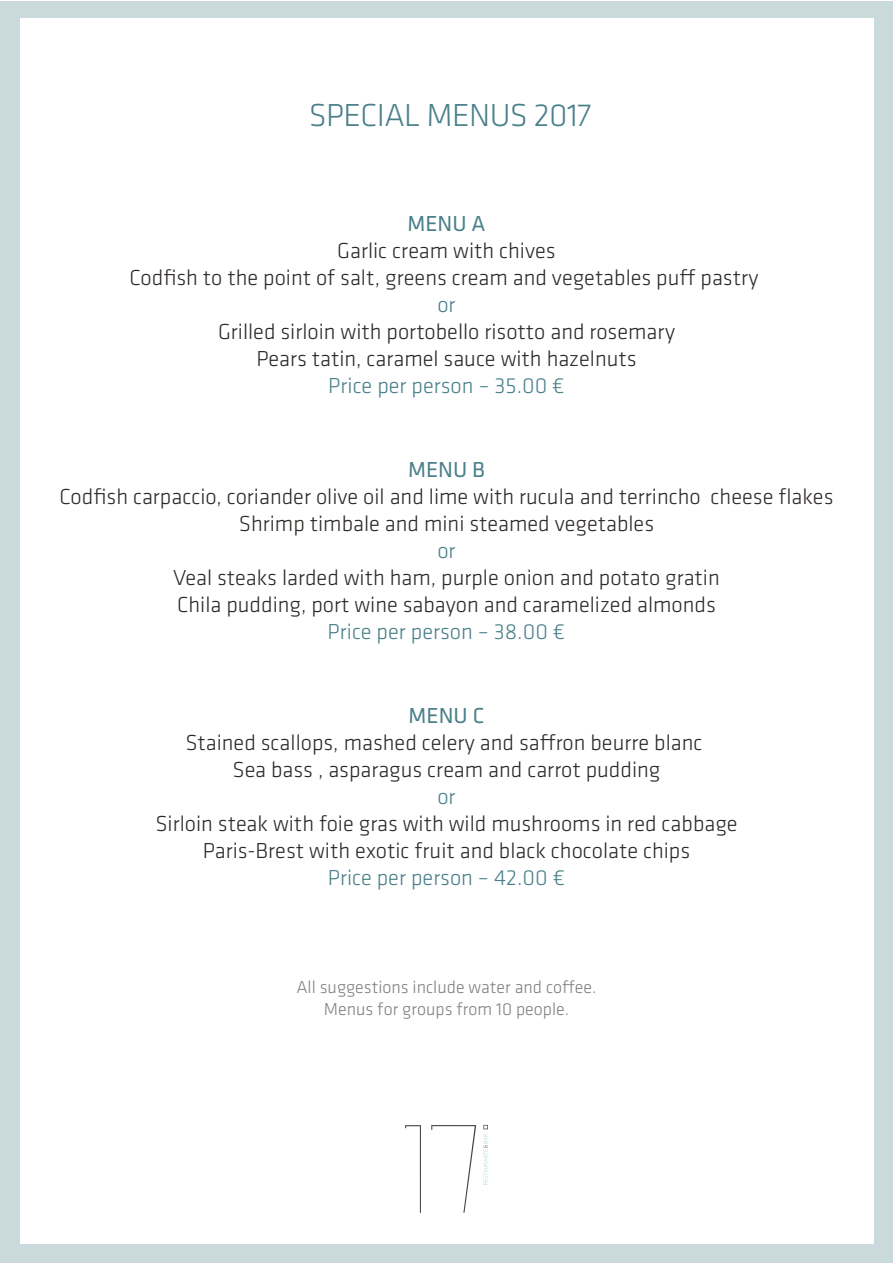
<style>
.page{position:relative;width:893px;height:1263px;background:#fff}
.page>*{position:absolute;margin:0;border:0;box-sizing:border-box;transform-origin:0 0}
.t1{font:300 33px "Klavika";letter-spacing:-.02em;color:#4a808a}
.t2{font:300 22.5px/27px "Klavika";color:#2d2927;text-align:center}
.t3{font:300 22.5px "Klavika";color:#4a808a}
.t4{font:22.5px "Klavika";color:#4a808a}
.t5{font:300 18px/21.6px "Klavika";color:#817f7d;text-align:center}
</style>
<div class="page">
<div style="left:0;top:1px;width:892px;height:1262px;background:#c9d9dc"></div>
<div style="left:20px;top:19px;width:853px;height:1225px;background:#fff"></div>
<svg style="left:405px;top:1125px;width:16px;height:88px"></svg>
<svg style="left:431px;top:1125px;width:45px;height:88px"></svg>
<svg style="left:483px;top:1125px;width:5px;height:60px"></svg>
<h1 class="t1" style="left:309px;top:97px;width:284px">SPECIAL MENUS 2017</h1>
<p class="t4" style="left:407px;top:211px;width:80px">MENU A</p>
<p class="t2" style="left:129px;top:238px;width:631px">Garlic cream with chives<br>Codfish to the point of salt, greens cream and vegetables puff pastry</p>
<p class="t3" style="left:437px;top:292px;width:20px">or</p>
<p class="t2" style="left:218px;top:319px;width:458px">Grilled sirloin with portobello risotto and rosemary<br>Pears tatin, caramel sauce with hazelnuts</p>
<p class="t3" style="left:328px;top:373px;width:238px">Price per person – 35.00 €</p>
<p class="t4" style="left:408px;top:457px;width:78px">MENU B</p>
<p class="t2" style="left:60px;top:484px;width:775px">Codfish carpaccio, coriander olive oil and lime with rucula and terrincho cheese flakes<br>Shrimp timbale and mini steamed vegetables</p>
<p class="t3" style="left:437px;top:538px;width:20px">or</p>
<p class="t2" style="left:173px;top:565px;width:548px;text-align:left">Veal steaks larded with ham, purple onion and potato gratin<br>Chila pudding, port wine sabayon and caramelized almonds</p>
<p class="t3" style="left:328px;top:619px;width:239px">Price per person – 38.00 €</p>
<p class="t4" style="left:409px;top:703px;width:77px">MENU C</p>
<p class="t2" style="left:186px;top:730px;width:518px">Stained scallops, mashed celery and saffron beurre blanc<br>Sea bass , asparagus cream and carrot pudding</p>
<p class="t3" style="left:437px;top:784px;width:20px">or</p>
<p class="t2" style="left:155px;top:811px;width:584px">Sirloin steak with foie gras with wild mushrooms in red cabbage<br>Paris-Brest with exotic fruit and black chocolate chips</p>
<p class="t3" style="left:328px;top:865px;width:239px">Price per person – 42.00 €</p>
<p class="t5" style="left:296px;top:977px;width:302px">All suggestions include water and coffee.<br>Menus for groups from 10 people.</p>
</div>
